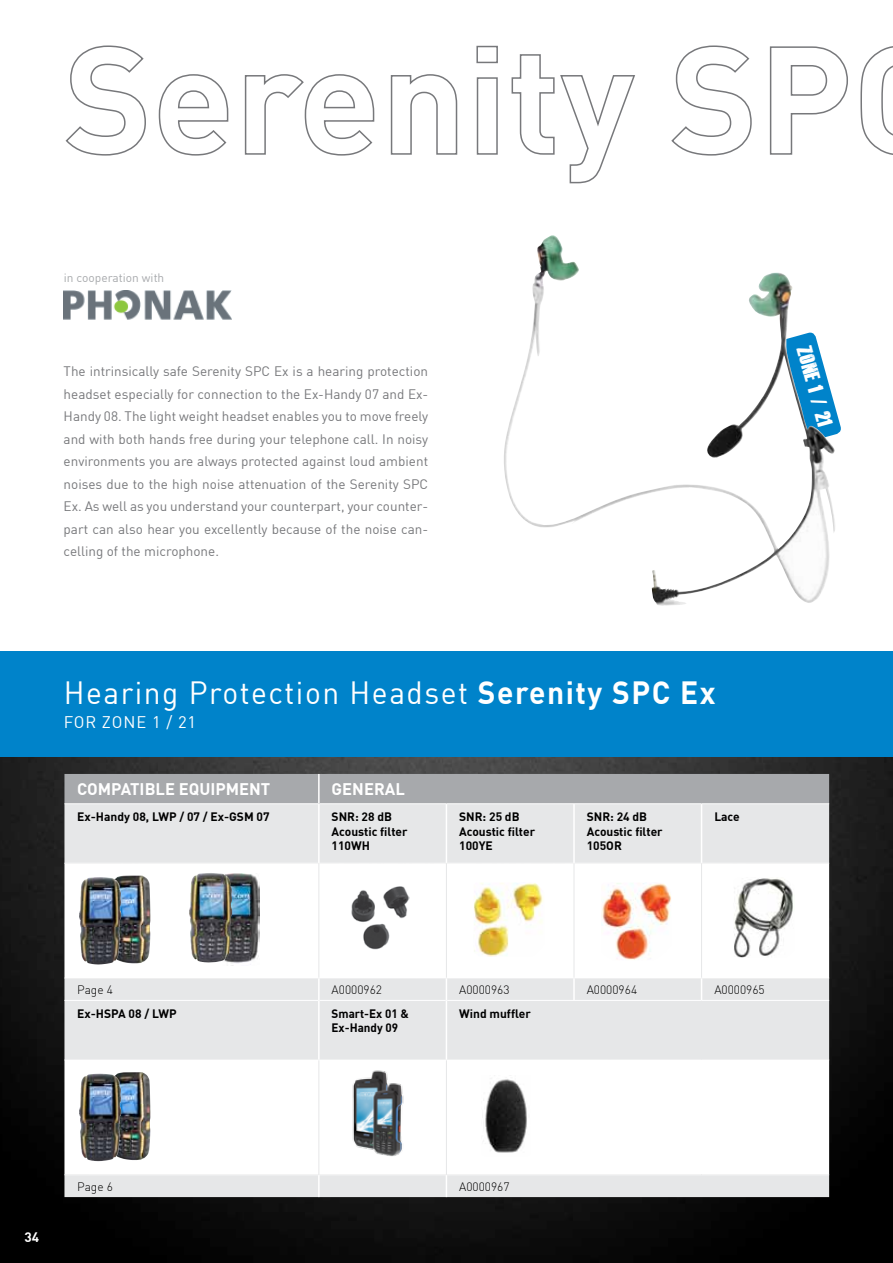
<style>
.page{position:relative;width:893px;height:1263px;background:#fff}
.page>*{position:absolute;margin:0;border:0;box-sizing:border-box;transform-origin:0 0}
.t1{font:31.5px "DIN Offc";letter-spacing:.05em;color:#fff;scale:.95 1}
.t2{font:700 16.5px "DIN Offc";color:#fff}
.t3{font:16.5px "DIN Offc";letter-spacing:.05em;color:#fff}
.t4{font:15.15px "Dead Kansas";color:#fff}
.t5{font:13.5px/22.5px "DIN Offc";color:#77787b;text-align:justify}
.t6{font:700 13.5px "DIN Offc";color:#fff}
.t7{font:700 12px/14.4px "DIN Offc";color:#000}
.t8{font:300 12px "DIN Offc";color:#000}
.t9{font:12px "DIN Offc";color:#a7a9ac}
.s1{font-weight:700}
</style>
<div class="page">
<img style="left:0;top:756px;width:893px;height:507px">
<div style="left:0;top:651px;width:893px;height:105px;background:#0083ca"></div>
<svg style="left:838px;top:417px;width:3px;height:16px"></svg>
<img style="left:504px;top:235px;width:334px;height:371px">
<hr style="left:892px;top:273px;width:1px;height:378px;background:#000">
<svg style="left:65px;top:45px;width:81px;height:111px"></svg>
<svg style="left:158px;top:74px;width:71px;height:82px"></svg>
<svg style="left:244px;top:74px;width:131px;height:82px"></svg>
<svg style="left:390px;top:74px;width:68px;height:81px"></svg>
<svg style="left:476px;top:45px;width:22px;height:110px"></svg>
<svg style="left:511px;top:54px;width:124px;height:130px"></svg>
<svg style="left:671px;top:45px;width:81px;height:111px"></svg>
<svg style="left:769px;top:46px;width:79px;height:109px"></svg>
<svg style="left:860px;top:46px;width:33px;height:109px"></svg>
<img style="left:64px;top:291px;width:168px;height:29px">
<div style="left:64px;top:774px;width:765px;height:29px;background:#a7a9ac"></div>
<div style="left:64px;top:804px;width:765px;height:393px;background:#e6e7e8"></div>
<svg style="left:64px;top:864px;width:765px;height:114px"></svg>
<svg style="left:64px;top:1060px;width:765px;height:114px"></svg>
<hr style="left:64px;top:803px;width:254px;height:1px;background:#fff">
<hr style="left:320px;top:803px;width:126px;height:1px;background:#fff">
<hr style="left:446px;top:803px;width:128px;height:1px;background:#fff">
<hr style="left:574px;top:803px;width:128px;height:1px;background:#fff">
<hr style="left:702px;top:803px;width:127px;height:1px;background:#fff">
<hr style="left:64px;top:863px;width:255px;height:1px;background:#fff">
<hr style="left:319px;top:863px;width:127px;height:1px;background:#fff">
<hr style="left:446px;top:863px;width:128px;height:1px;background:#fff">
<hr style="left:574px;top:863px;width:128px;height:1px;background:#fff">
<hr style="left:702px;top:863px;width:127px;height:1px;background:#fff">
<hr style="left:64px;top:978px;width:255px;height:1px;background:#fff">
<hr style="left:319px;top:978px;width:127px;height:1px;background:#fff">
<hr style="left:446px;top:978px;width:128px;height:1px;background:#fff">
<hr style="left:574px;top:978px;width:128px;height:1px;background:#fff">
<hr style="left:702px;top:978px;width:127px;height:1px;background:#fff">
<hr style="left:64px;top:1000px;width:254px;height:1px;background:#fff">
<hr style="left:320px;top:1000px;width:126px;height:1px;background:#fff">
<hr style="left:447px;top:1000px;width:127px;height:1px;background:#fff">
<hr style="left:574px;top:1000px;width:128px;height:1px;background:#fff">
<hr style="left:702px;top:1000px;width:127px;height:1px;background:#fff">
<hr style="left:64px;top:1059px;width:255px;height:1px;background:#fff">
<hr style="left:319px;top:1059px;width:127px;height:1px;background:#fff">
<hr style="left:446px;top:1059px;width:128px;height:1px;background:#fff">
<hr style="left:574px;top:1059px;width:128px;height:1px;background:#fff">
<hr style="left:702px;top:1059px;width:127px;height:1px;background:#fff">
<hr style="left:64px;top:1174px;width:255px;height:1px;background:#fff">
<hr style="left:319px;top:1174px;width:127px;height:1px;background:#fff">
<hr style="left:446px;top:1174px;width:128px;height:1px;background:#fff">
<hr style="left:574px;top:1174px;width:128px;height:1px;background:#fff">
<hr style="left:702px;top:1174px;width:127px;height:1px;background:#fff">
<hr style="left:318px;top:774px;width:2px;height:30px;background:#fff">
<hr style="left:318px;top:804px;width:2px;height:59px;background:#fff">
<hr style="left:446px;top:804px;width:1px;height:59px;background:#fff">
<hr style="left:573px;top:804px;width:2px;height:59px;background:#fff">
<hr style="left:701px;top:804px;width:1px;height:59px;background:#fff">
<hr style="left:318px;top:978px;width:2px;height:22px;background:#fff">
<svg style="left:446px;top:979px;width:1px;height:21px"></svg>
<hr style="left:573px;top:978px;width:2px;height:22px;background:#fff">
<svg style="left:701px;top:979px;width:1px;height:21px"></svg>
<hr style="left:318px;top:1000px;width:2px;height:59px;background:#fff">
<hr style="left:446px;top:1000px;width:1px;height:59px;background:#fff">
<hr style="left:318px;top:1175px;width:2px;height:22px;background:#fff">
<svg style="left:446px;top:1175px;width:1px;height:22px"></svg>
<hr style="left:319px;top:864px;width:1px;height:114px;background:#e6e7e8">
<hr style="left:446px;top:864px;width:1px;height:114px;background:#e6e7e8">
<hr style="left:574px;top:864px;width:1px;height:114px;background:#e6e7e8">
<hr style="left:701px;top:864px;width:1px;height:114px;background:#e6e7e8">
<hr style="left:319px;top:1060px;width:1px;height:114px;background:#e6e7e8">
<hr style="left:446px;top:1060px;width:1px;height:114px;background:#e6e7e8">
<img style="left:111px;top:875px;width:39px;height:88px">
<img style="left:79px;top:877px;width:20px;height:42px">
<div style="left:332px;top:872px;width:93px;height:93px;background:#fff;border-radius:50%"></div>
<img style="left:351px;top:886px;width:58px;height:64px">
<div style="left:459px;top:872px;width:93px;height:93px;background:#fff;border-radius:50%"></div>
<img style="left:474px;top:882px;width:71px;height:74px">
<div style="left:587px;top:872px;width:93px;height:93px;background:#fff;border-radius:50%"></div>
<img style="left:601px;top:882px;width:70px;height:78px">
<div style="left:714px;top:872px;width:93px;height:93px;background:#fff;border-radius:50%"></div>
<img style="left:733px;top:877px;width:62px;height:80px">
<img style="left:111px;top:1072px;width:39px;height:88px">
<img style="left:79px;top:1074px;width:20px;height:41px">
<div style="left:332px;top:1068px;width:93px;height:93px;background:#fff;border-radius:50%"></div>
<img style="left:339px;top:1068px;width:77px;height:90px">
<div style="left:459px;top:1068px;width:93px;height:93px;background:#fff;border-radius:50%"></div>
<img style="left:481px;top:1079px;width:49px;height:78px">
<img style="left:216px;top:874px;width:43px;height:91px">
<img style="left:189px;top:873px;width:43px;height:90px">
<p class="t9" style="left:64px;top:270px;width:102px">in cooperation with</p>
<p class="t5" style="left:64px;top:360px;width:366px">The intrinsically safe Serenity SPC Ex is a hearing protection headset especially for connection to the Ex-Handy 07 and Ex-Handy 08. The light weight headset enables you to move freely and with both hands free during your telephone call. In noisy environments you are always protected against loud ambient noises due to the high noise attenuation of the Serenity SPC Ex. As well as you understand your counterpart, your counter&shy;part can also hear you excellently because of the noise can&shy;celling of the microphone.</p>
<h1 class="t1" style="left:64px;top:672px;width:688px">Hearing Protection Headset <span class="s1">Serenity SPC Ex</span></h1>
<p class="t3" style="left:64px;top:711px;width:134px">for Zone 1 / 21</p>
<p class="t2" style="left:77px;top:778px;width:195px">Compatible equipment</p>
<p class="t2" style="left:332px;top:778px;width:75px">General</p>
<p class="t7" style="left:77px;top:809px;width:194px">Ex-Handy 08, LWP / 07 / Ex-GSM 07</p>
<p class="t7" style="left:332px;top:809px;width:77px">SNR: 28 dB<br>Acoustic filter<br>110WH</p>
<p class="t7" style="left:459px;top:809px;width:77px">SNR: 25 dB<br>Acoustic filter<br>100YE</p>
<p class="t7" style="left:587px;top:809px;width:77px">SNR: 24 dB<br>Acoustic filter<br>105OR</p>
<p class="t7" style="left:714px;top:809px;width:27px">Lace</p>
<p class="t4" style="left:812px;top:345px;width:83px;rotate:75deg">Zone 1 / 21</p>
<p class="t8" style="left:77px;top:982px;width:37px">Page 4</p>
<p class="t8" style="left:332px;top:982px;width:52px">A0000962</p>
<p class="t8" style="left:459px;top:982px;width:52px">A0000963</p>
<p class="t8" style="left:587px;top:982px;width:52px">A0000964</p>
<p class="t8" style="left:714px;top:982px;width:52px">A0000965</p>
<p class="t7" style="left:77px;top:1006px;width:101px">Ex-HSPA 08 / LWP</p>
<p class="t7" style="left:332px;top:1006px;width:79px">Smart-Ex 01 &amp;<br>Ex-Handy 09</p>
<p class="t7" style="left:459px;top:1006px;width:73px">Wind muffler</p>
<p class="t6" style="left:25px;top:1228px;width:16px">34</p>
<p class="t8" style="left:77px;top:1179px;width:37px">Page 6</p>
<p class="t8" style="left:459px;top:1179px;width:52px">A0000967</p>
</div>
